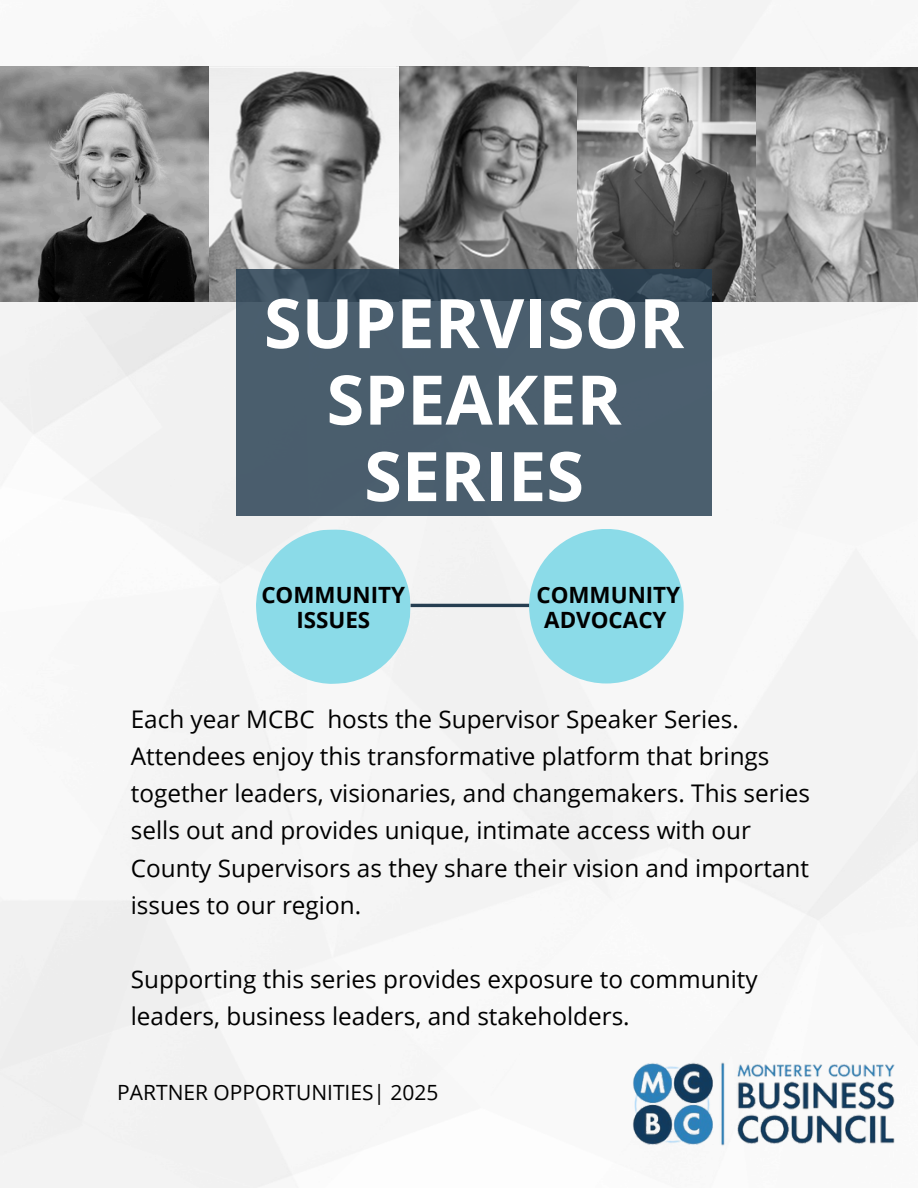
<style>
.page{position:relative;width:918px;height:1188px;background:#fff}
.page>*{position:absolute;margin:0;border:0;box-sizing:border-box;transform-origin:0 0}
.t1{font:700 68.4px/76.5px "Open Sans";color:#fff;text-align:center}
.t2{font:24.3px/37.2px "Open Sans";color:#000}
.t3{font:700 22.35px/24.8px "Open Sans";color:#000;text-align:center}
.t4{font:21px "Open Sans";color:#000}
</style>
<div class="page">
<img style="left:0;top:0;width:918px;height:1188px">
<img style="left:627px;top:1061px;width:272px;height:87px">
<img style="left:398px;top:67px;width:179px;height:202px">
<img style="left:0;top:66px;width:398px;height:236px">
<img style="left:755px;top:67px;width:163px;height:234px">
<img style="left:577px;top:67px;width:178px;height:234px">
<svg style="left:236px;top:269px;width:476px;height:247px;background:#475b6a"></svg>
<svg style="left:255px;top:529px;width:156px;height:156px"></svg>
<hr style="left:411px;top:604px;width:154px;height:3px;background:#263e51">
<div style="left:529px;top:529px;width:155px;height:155px;background:#8bdbe8;border-radius:50%"></div>
<p class="t1" style="left:264px;top:283px;width:422px">SUPERVISOR<br>SPEAKER<br>SERIES</p>
<p class="t3" style="left:261px;top:582px;width:145px">COMMUNITY<br>ISSUES</p>
<p class="t3" style="left:536px;top:582px;width:145px">COMMUNITY<br>ADVOCACY</p>
<p class="t2" style="left:131px;top:700px;width:681px">Each year MCBC hosts the Supervisor Speaker Series.<br>Attendees enjoy this transformative platform that brings together leaders, visionaries, and changemakers. This series sells out and provides unique, intimate access with our County Supervisors as they share their vision and important issues to our region.</p>
<h1 class="t2" style="left:131px;top:960px;width:628px">Supporting this series provides exposure to community leaders, business leaders, and stakeholders.</h1>
<p class="t4" style="left:117px;top:1077px;width:323px">PARTNER OPPORTUNITIES| 2025</p>
</div>
